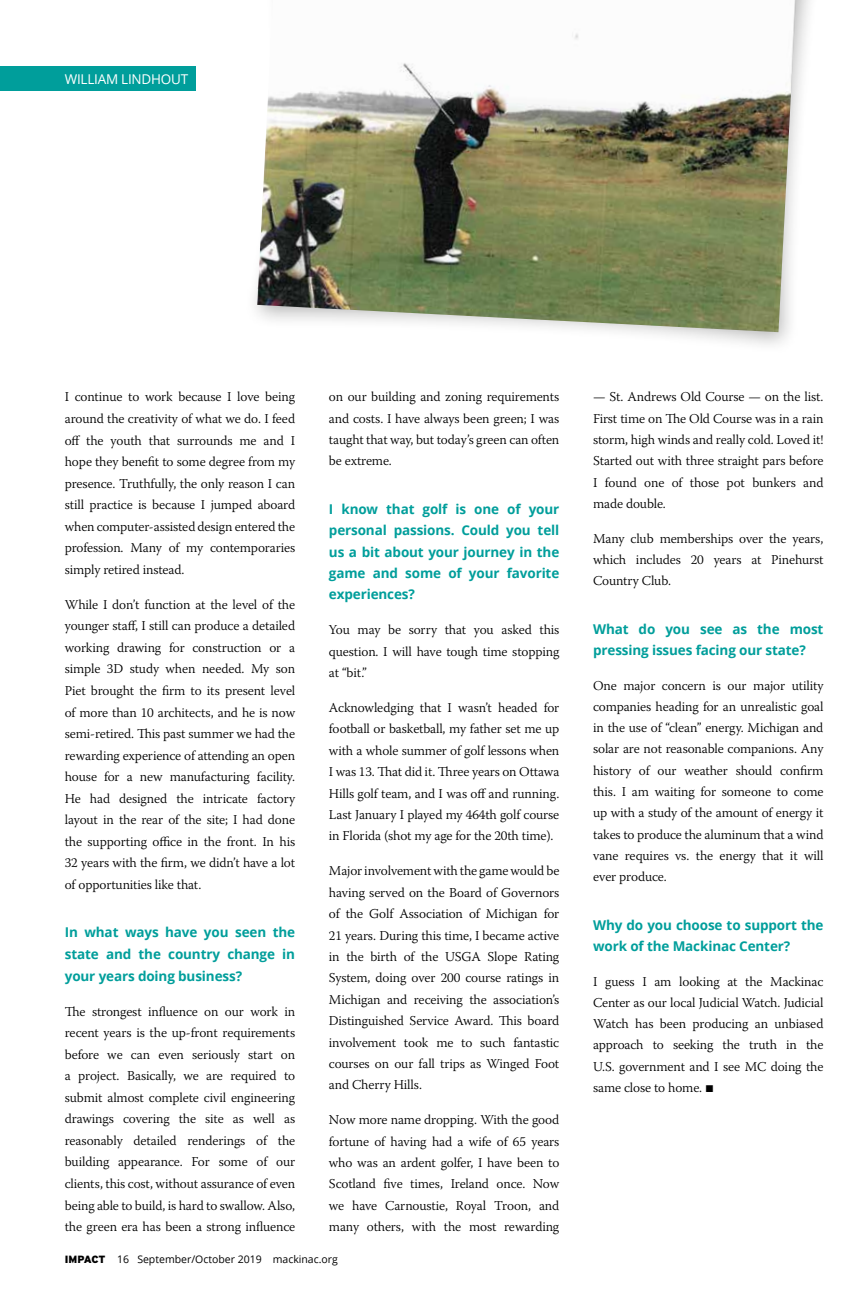
<style>
.page{position:relative;width:864px;height:1296px;background:#fff}
.page>*{position:absolute;margin:0;border:0;box-sizing:border-box;transform-origin:0 0}
.t1{font:300 13.5px/21.6px "Warnock Pro";letter-spacing:-.01em;color:#000;text-align:justify}
.t2{font:700 13.5px/21.5px "Open Sans";letter-spacing:-.01em;color:#009e9b;text-align:justify}
.t3{font:13.5px "Open Sans";letter-spacing:-.015em;color:#fff}
.t4{font:10.5px "Open Sans";color:#000}
.s1{font-family:"Interstate";font-weight:900}
.s2{font-family:"Apex Serif";font-weight:400}
</style>
<div class="page">
<div style="left:0;top:66px;width:195px;height:25px;background:#009e9b"></div>
<svg style="left:796px;top:0;width:13px;height:146px;fill:#f5f5f5"></svg>
<img style="left:257px;top:0;width:539px;height:332px">
<p class="t3" style="left:65px;top:69px;width:125px">WILLIAM LINDHOUT</p>
<p class="t1" style="left:65px;top:386px;width:232px">I continue to work because I love being around the creativity of what we do. I feed off the youth that surrounds me and I hope they benefit to some degree from my presence. Truthfully, the only reason I can still practice is because I jumped aboard when computer-assisted design entered the profession. Many of my contemporaries simply retired instead.</p>
<p class="t1" style="left:65px;top:593px;width:232px">While I don’t function at the level of the younger staff, I still can produce a detailed working drawing for construction or a simple 3D study when needed. My son Piet brought the firm to its present level of more than 10 architects, and he is now semi-retired. This past summer we had the rewarding experience of attending an open house for a new manufacturing facility.<br>He had designed the intricate factory layout in the rear of the site; I had done the supporting office in the front. In his 32 years with the firm, we didn’t have a lot of opportunities like that.</p>
<p class="t2" style="left:65px;top:921px;width:232px">In what ways have you seen the state and the country change in your years doing business?</p>
<p class="t1" style="left:65px;top:1000px;width:232px">The strongest influence on our work in recent years is the up-front requirements before we can even seriously start on a project. Basically, we are required to submit almost complete civil engineering drawings covering the site as well as reasonably detailed renderings of the building appearance. For some of our clients, this cost, without assurance of even being able to build, is hard to swallow. Also, the green era has been a strong influence</p>
<p class="t1" style="left:329px;top:386px;width:232px">on our building and zoning requirements and costs. I have always been green; I was taught that way, but today’s green can often be extreme.</p>
<p class="t2" style="left:329px;top:498px;width:232px">I know that golf is one of your personal passions. Could you tell us a bit about your journey in the game and some of your favorite experiences?</p>
<p class="t1" style="left:329px;top:619px;width:232px">You may be sorry that you asked this question. I will have tough time stopping at “bit.”</p>
<p class="t1" style="left:329px;top:697px;width:232px">Acknowledging that I wasn’t headed for football or basketball, my father set me up with a whole summer of golf lessons when I was 13. That did it. Three years on Ottawa Hills golf team, and I was off and running.<br>Last January I played my 464th golf course in Florida (shot my age for the 20th time).</p>
<p class="t1" style="left:329px;top:860px;width:232px">Major involvement with the game would be having served on the Board of Governors of the Golf Association of Michigan for 21 years. During this time, I became active in the birth of the USGA Slope Rating System, doing over 200 course ratings in Michigan and receiving the association’s Distinguished Service Award. This board involvement took me to such fantastic courses on our fall trips as Winged Foot and Cherry Hills.</p>
<p class="t1" style="left:329px;top:1109px;width:232px">Now more name dropping. With the good fortune of having had a wife of 65 years who was an ardent golfer, I have been to Scotland five times, Ireland once. Now we have Carnoustie, Royal Troon, and many others, with the most rewarding</p>
<p class="t4" style="left:65px;top:1252px;width:275px"><span class="s1">IMPACT</span> 16 September/October 2019 mackinac.org</p>
<p class="t1" style="left:593px;top:386px;width:232px">— St. Andrews Old Course — on the list.<br>First time on The Old Course was in a rain storm, high winds and really cold. Loved it!<br>Started out with three straight pars before I found one of those pot bunkers and made double.</p>
<p class="t1" style="left:593px;top:527px;width:232px">Many club memberships over the years, which includes 20 years at Pinehurst Country Club.</p>
<p class="t2" style="left:593px;top:618px;width:232px">What do you see as the most pressing issues facing our state?</p>
<p class="t1" style="left:593px;top:674px;width:232px">One major concern is our major utility companies heading for an unrealistic goal in the use of “clean” energy. Michigan and solar are not reasonable companions. Any history of our weather should confirm this. I am waiting for someone to come up with a study of the amount of energy it takes to produce the aluminum that a wind vane requires vs. the energy that it will ever produce.</p>
<p class="t2" style="left:593px;top:914px;width:232px">Why do you choose to support the work of the Mackinac Center?</p>
<p class="t1" style="left:593px;top:970px;width:232px">I guess I am looking at the Mackinac Center as our local Judicial Watch. Judicial Watch has been producing an unbiased approach to seeking the truth in the U.S. government and I see MC doing the same close to home. <span class="s2">¬</span></p>
</div>
